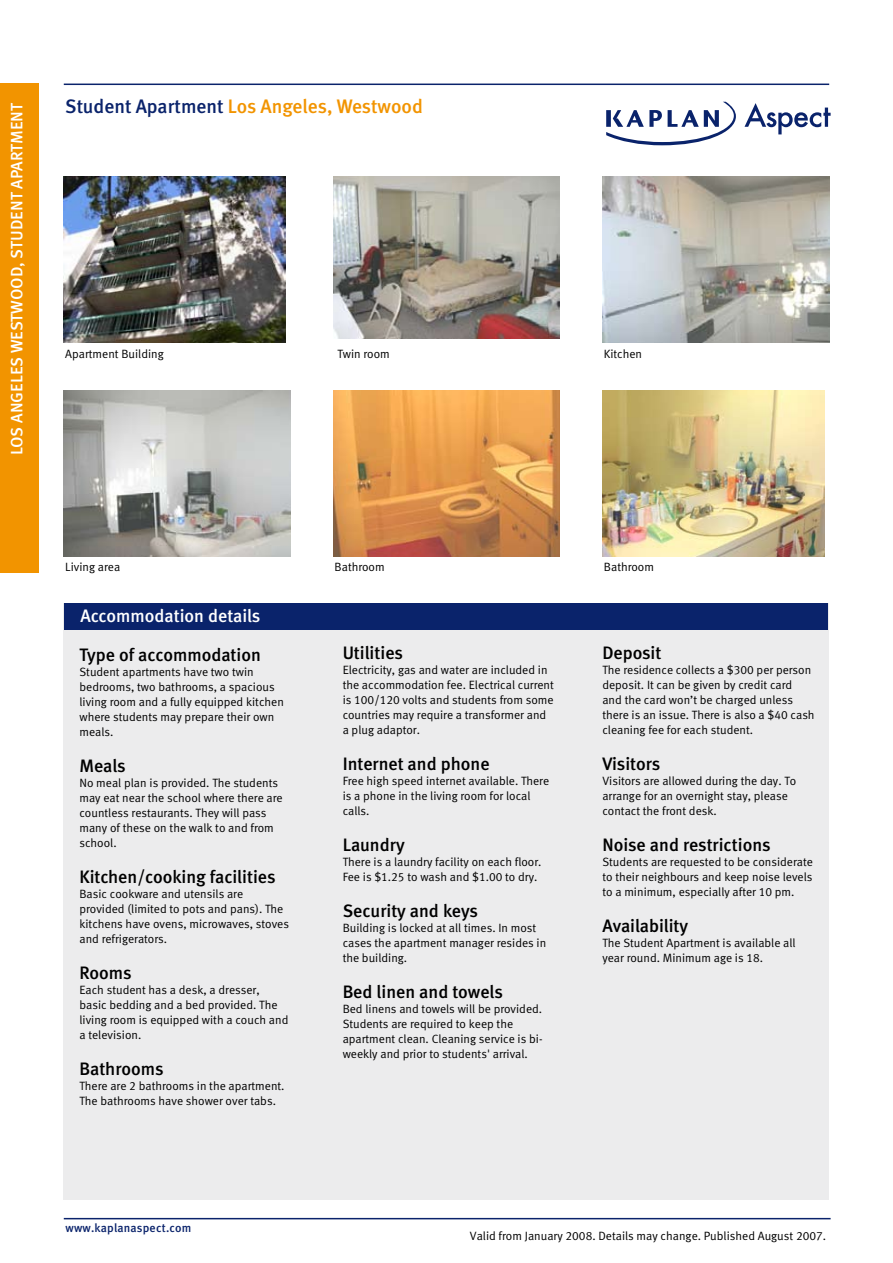
<style>
.page{position:relative;width:893px;height:1263px;background:#fff}
.page>*{position:absolute;margin:0;border:0;box-sizing:border-box;transform-origin:0 0}
.t1{font:19.5px "Meta Medium LF";color:#f29400}
.t2{font:18px "Meta Medium LF";color:#000}
.t3{font:18px "Meta Medium LF";color:#fff}
.t4{font:16.5px "Meta Medium LF Caps";color:#fff}
.t5{font:12px/15px "Meta Normal LF";color:#000}
.t6{font:12px "Meta Medium LF";letter-spacing:.02em;color:#0a236b}
.s1{color:#0a236b}
</style>
<div class="page">
<div style="left:64px;top:603px;width:765px;height:596px;background:#ececed"></div>
<img style="left:602px;top:176px;width:227px;height:166px">
<img style="left:333px;top:176px;width:227px;height:163px">
<img style="left:64px;top:176px;width:221px;height:166px">
<hr style="left:64px;top:84px;width:765px;height:1px;background:#0a236b">
<div style="left:65px;top:603px;width:763px;height:27px;background:#0a236b"></div>
<img style="left:602px;top:390px;width:222px;height:166px">
<img style="left:333px;top:390px;width:227px;height:166px">
<img style="left:64px;top:390px;width:227px;height:166px">
<svg style="left:744px;top:103px;width:87px;height:31px"></svg>
<svg style="left:606px;top:102px;width:130px;height:43px"></svg>
<div style="left:0;top:83px;width:38px;height:490px;background:#f29400"></div>
<hr style="left:64px;top:1218px;width:767px;height:1px;background:#0a236b">
<h3 class="t4" style="left:7px;top:455px;width:354px;rotate:-90deg">los angeles westwood, student apartment</h3>
<h1 class="t1" style="left:65px;top:95px;width:359px"><span class="s1">Student Apartment</span> Los Angeles, Westwood</h1>
<p class="t5" style="left:65px;top:346px;width:100px">Apartment Building</p>
<p class="t5" style="left:337px;top:346px;width:54px">Twin room</p>
<p class="t5" style="left:604px;top:346px;width:40px">Kitchen</p>
<p class="t5" style="left:65px;top:559px;width:56px">Living area</p>
<p class="t5" style="left:335px;top:559px;width:52px">Bathroom</p>
<p class="t5" style="left:604px;top:559px;width:52px">Bathroom</p>
<h2 class="t3" style="left:80px;top:606px;width:182px">Accommodation details</h2>
<h2 class="t2" style="left:79px;top:644px;width:183px">Type of accommodation</h2>
<p class="t5" style="left:79px;top:664px;width:206px">Student apartments have two twin bedrooms, two bathrooms, a spacious living room and a fully equipped kitchen where students may prepare their own meals.</p>
<h2 class="t2" style="left:79px;top:755px;width:48px">Meals</h2>
<p class="t5" style="left:79px;top:775px;width:205px">No meal plan is provided. The students may eat near the school where there are countless restaurants. They will pass many of these on the walk to and from school.</p>
<h2 class="t2" style="left:79px;top:866px;width:198px">Kitchen/cooking facilities</h2>
<p class="t5" style="left:79px;top:886px;width:211px">Basic cookware and utensils are provided (limited to pots and pans). The kitchens have ovens, microwaves, stoves and refrigerators.</p>
<h2 class="t2" style="left:79px;top:962px;width:54px">Rooms</h2>
<p class="t5" style="left:79px;top:982px;width:211px">Each student has a desk, a dresser, basic bedding and a bed provided. The living room is equipped with a couch and a television.</p>
<h2 class="t2" style="left:79px;top:1058px;width:86px">Bathrooms</h2>
<p class="t5" style="left:79px;top:1078px;width:207px">There are 2 bathrooms in the apartment.<br>The bathrooms have shower over tabs.</p>
<h2 class="t2" style="left:343px;top:643px;width:62px">Utilities</h2>
<p class="t5" style="left:343px;top:663px;width:213px">Electricity, gas and water are included in the accommodation fee. Electrical current is 100/120 volts and students from some countries may require a transformer and a plug adaptor.</p>
<h2 class="t2" style="left:343px;top:754px;width:148px">Internet and phone</h2>
<p class="t5" style="left:343px;top:774px;width:208px">Free high speed internet available. There is a phone in the living room for local calls.</p>
<h2 class="t2" style="left:343px;top:835px;width:64px">Laundry</h2>
<p class="t5" style="left:343px;top:855px;width:200px">There is a laundry facility on each floor.<br>Fee is $1.25 to wash and $1.00 to dry.</p>
<h2 class="t2" style="left:343px;top:901px;width:137px">Security and keys</h2>
<p class="t5" style="left:343px;top:921px;width:205px">Building is locked at all times. In most cases the apartment manager resides in the building.</p>
<h2 class="t2" style="left:343px;top:982px;width:162px">Bed linen and towels</h2>
<p class="t5" style="left:343px;top:1002px;width:201px">Bed linens and towels will be provided.<br>Students are required to keep the apartment clean. Cleaning service is bi&shy;weekly and prior to students' arrival.</p>
<h2 class="t2" style="left:602px;top:643px;width:61px">Deposit</h2>
<p class="t5" style="left:602px;top:663px;width:214px">The residence collects a $300 per person deposit. It can be given by credit card and the card won’t be charged unless there is an issue. There is also a $40 cash cleaning fee for each student.</p>
<h2 class="t2" style="left:602px;top:754px;width:59px">Visitors</h2>
<p class="t5" style="left:602px;top:774px;width:195px">Visitors are allowed during the day. To arrange for an overnight stay, please contact the front desk.</p>
<h2 class="t2" style="left:602px;top:835px;width:170px">Noise and restrictions</h2>
<p class="t5" style="left:602px;top:855px;width:212px;text-align:justify">Students are requested to be considerate to their neighbours and keep noise levels to a minimum, especially after 10 pm.</p>
<h2 class="t2" style="left:602px;top:916px;width:87px">Availability</h2>
<p class="t5" style="left:602px;top:936px;width:195px">The Student Apartment is available all year round. Minimum age is 18.</p>
<p class="t6" style="left:65px;top:1221px;width:127px">www.kaplanaspect.com</p>
<p class="t5" style="left:470px;top:1228px;width:358px">Valid from January 2008. Details may change. Published August 2007.</p>
</div>
